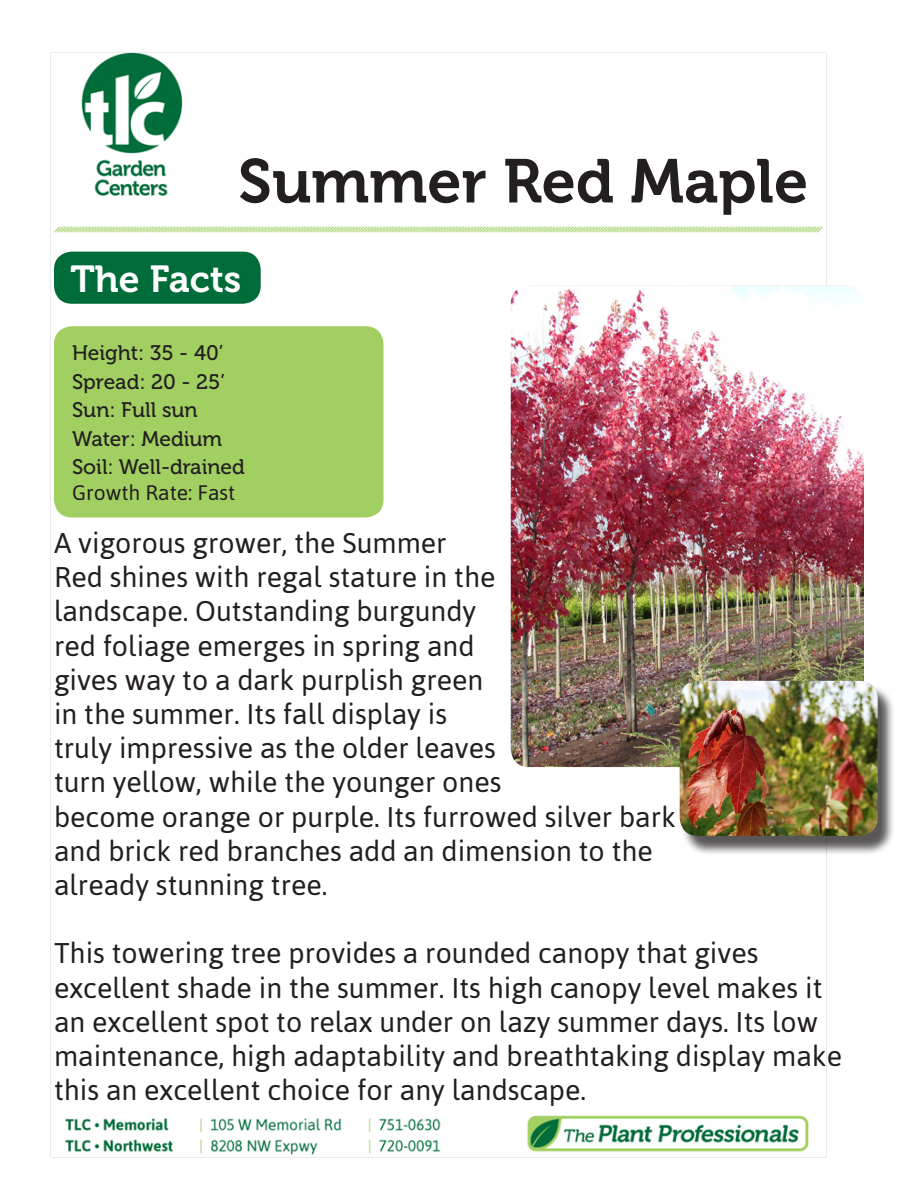
<style>
.page{position:relative;width:918px;height:1188px;background:#fff}
.page>*{position:absolute;margin:0;border:0;box-sizing:border-box;transform-origin:0 0}
.t1{font:61.5px "Museo 700";color:#231f20}
.t2{font:37.5px "Museo 700";color:#fff}
.t3{font:28.5px/34.2px "Asap";color:#231f20}
.t4{font:21px "Museo 500";color:#231f20}
.t5{font:21px "Asap";color:#231f20}
</style>
<div class="page">
<img style="left:50px;top:53px;width:777px;height:1104px">
<img style="left:511px;top:286px;width:353px;height:481px">
<div style="left:54px;top:326px;width:330px;height:192px;background:#a2cf62;border-radius:18px"></div>
<div style="left:54px;top:252px;width:207px;height:52px;background:#006c39;border-radius:18px"></div>
<div style="left:681px;top:684px;width:214px;height:172px;background:#231f20;opacity:.75"></div>
<img style="left:680px;top:681px;width:198px;height:155px">
<p class="t1" style="left:238px;top:147px;width:572px">Summer Red Maple</p>
<p class="t2" style="left:70px;top:258px;width:172px">The Facts</p>
<p class="t4" style="left:72px;top:341px;width:153px">Height: 35 - 40’</p>
<p class="t4" style="left:72px;top:370px;width:155px">Spread: 20 - 25’</p>
<p class="t4" style="left:72px;top:398px;width:127px">Sun: Full sun</p>
<p class="t4" style="left:72px;top:427px;width:152px">Water: Medium</p>
<p class="t4" style="left:72px;top:455px;width:174px">Soil: Well-drained</p>
<p class="t5" style="left:72px;top:480px;width:165px">Growth Rate: Fast</p>
<p class="t3" style="left:54px;top:526px;width:624px">A vigorous grower, the Summer<br>Red shines with regal stature in the<br>landscape. Outstanding burgundy<br>red foliage emerges in spring and<br>gives way to a dark purplish green<br>in the summer. Its fall display is<br>truly impressive as the older leaves<br>turn yellow, while the younger ones<br>become orange or purple. Its furrowed silver bark and brick red branches add an dimension to the already stunning tree.</p>
<p class="t3" style="left:54px;top:936px;width:790px">This towering tree provides a rounded canopy that gives excellent shade in the summer. Its high canopy level makes it an excellent spot to relax under on lazy summer days. Its low maintenance, high adaptability and breathtaking display make this an excellent choice for any landscape.</p>
</div>
